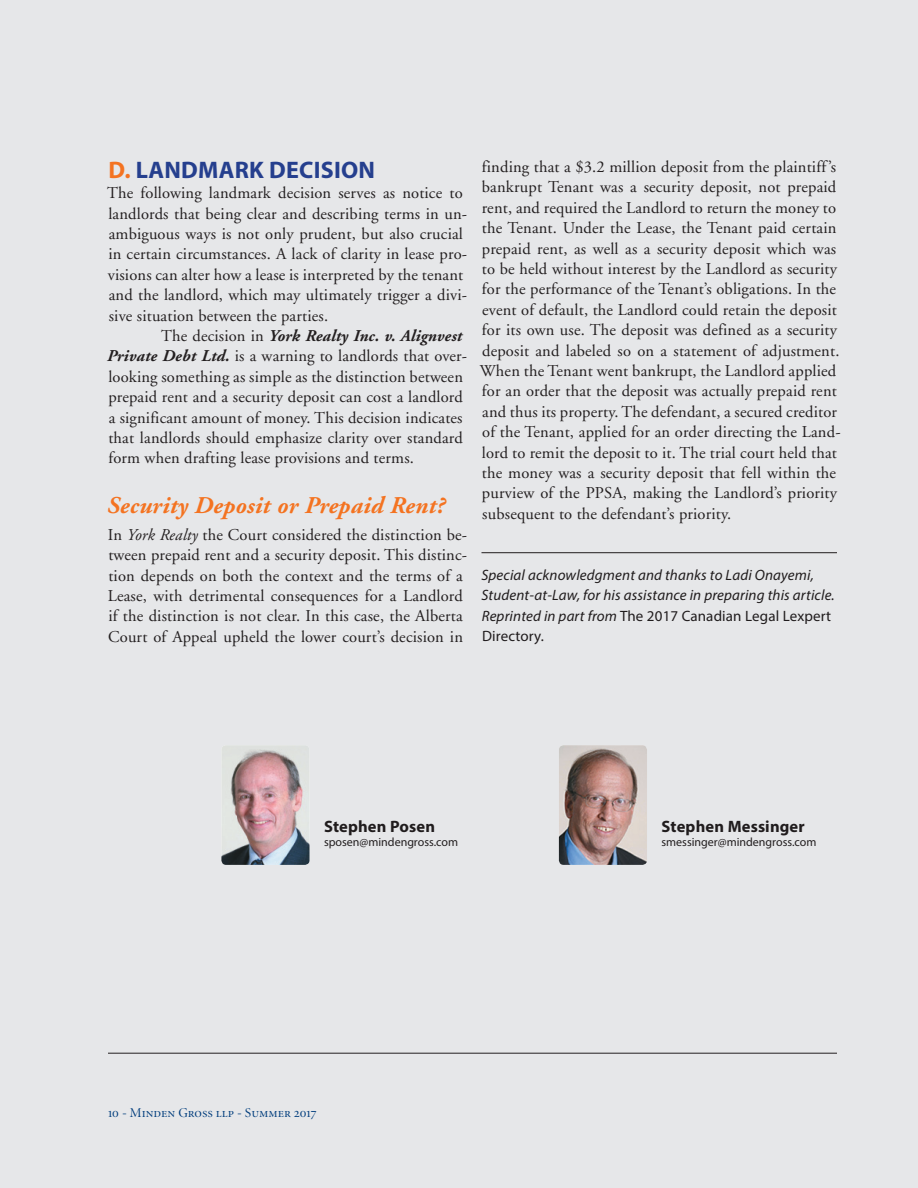
<style>
.page{position:relative;width:918px;height:1188px;background:#e6e7e9}
.page>*{position:absolute;margin:0;border:0;box-sizing:border-box;transform-origin:0 0}
.t1{font:italic 700 24px "Adobe Garamond LT";letter-spacing:.01em;color:#f47321}
.t2{font:700 24px "Myriad Pro";letter-spacing:.01em;color:#253f8e}
.t3{font:16.5px/20.4px "Adobe Garamond LT";letter-spacing:.01em;color:#231f20}
.t4{font:700 16.5px "Myriad Pro";letter-spacing:.01em;color:#201c1d}
.t5{font:italic 15px/20.4px "Myriad Pro";letter-spacing:.01em;color:#201c1d}
.t6{font:13.5px "Minion Display Regular SC";color:#013d7d}
.t7{font:12px "Myriad Pro";color:#231f20}
.s1{color:#f47321}
.s2{font-weight:700;font-style:italic}
.s3{font-style:italic}
.s4{font-style:normal}
</style>
<div class="page">
<hr style="left:482px;top:552px;width:355px;height:1px;background:#201c1d">
<img style="left:221px;top:745px;width:89px;height:120px;border-radius:5px">
<img style="left:559px;top:745px;width:88px;height:120px;border-radius:5px">
<hr style="left:108px;top:1053px;width:729px;height:1px;background:#231f20">
<h1 class="t2" style="left:108px;top:161px;width:268px"><span class="s1">D.</span> LANDMARK DECISION</h1>
<p class="t3" style="left:107px;top:184px;width:362px">The following landmark decision serves as notice to landlords that being clear and describing terms in un&shy;ambiguous ways is not only prudent, but also crucial in certain circumstances. A lack of clarity in lease pro&shy;visions can alter how a lease is interpreted by the tenant and the landlord, which may ultimately trigger a divi&shy;sive situation between the parties.</p>
<p class="t3" style="left:107px;top:327px;width:362px;text-indent:54px">The decision in <span class="s2">York Realty Inc. v. Alignvest Private Debt Ltd.</span> is a warning to landlords that over&shy;looking something as simple as the distinction between prepaid rent and a security deposit can cost a landlord a significant amount of money. This decision indicates that landlords should emphasize clarity over standard form when drafting lease provisions and terms.</p>
<h1 class="t1" style="left:107px;top:495px;width:339px">Security Deposit or Prepaid Rent?</h1>
<p class="t3" style="left:108px;top:526px;width:361px">In <span class="s3">York Realty</span> the Court considered the distinction be&shy;tween prepaid rent and a security deposit. This distinc&shy;tion depends on both the context and the terms of a Lease, with detrimental consequences for a Landlord if the distinction is not clear. In this case, the Alberta Court of Appeal upheld the lower court’s decision in</p>
<p class="t3" style="left:480px;top:158px;width:362px">finding that a $3.2 million deposit from the plaintiff’s bankrupt Tenant was a security deposit, not prepaid rent, and required the Landlord to return the money to the Tenant. Under the Lease, the Tenant paid certain prepaid rent, as well as a security deposit which was to be held without interest by the Landlord as security for the performance of the Tenant’s obligations. In the event of default, the Landlord could retain the deposit for its own use. The deposit was defined as a security deposit and labeled so on a statement of adjustment.<br>When the Tenant went bankrupt, the Landlord applied for an order that the deposit was actually prepaid rent and thus its property. The defendant, a secured creditor of the Tenant, applied for an order directing the Land&shy;lord to remit the deposit to it. The trial court held that the money was a security deposit that fell within the purview of the PPSA, making the Landlord’s priority subsequent to the defendant’s priority.</p>
<p class="t5" style="left:481px;top:566px;width:355px">Special acknowledgment and thanks to Ladi Onayemi, Student-at-Law, for his assistance in preparing this article.<br>Reprinted in part from <span class="s4">The 2017 Canadian Legal Lexpert Directory.</span></p>
<p class="t4" style="left:324px;top:820px;width:113px">Stephen Posen</p>
<p class="t7" style="left:324px;top:837px;width:136px">sposen@mindengross.com</p>
<p class="t4" style="left:662px;top:820px;width:145px">Stephen Messinger</p>
<p class="t7" style="left:662px;top:837px;width:156px">smessinger@mindengross.com</p>
<p class="t6" style="left:108px;top:1108px;width:210px">10 - Minden Gross llp - Summer 2017</p>
</div>
